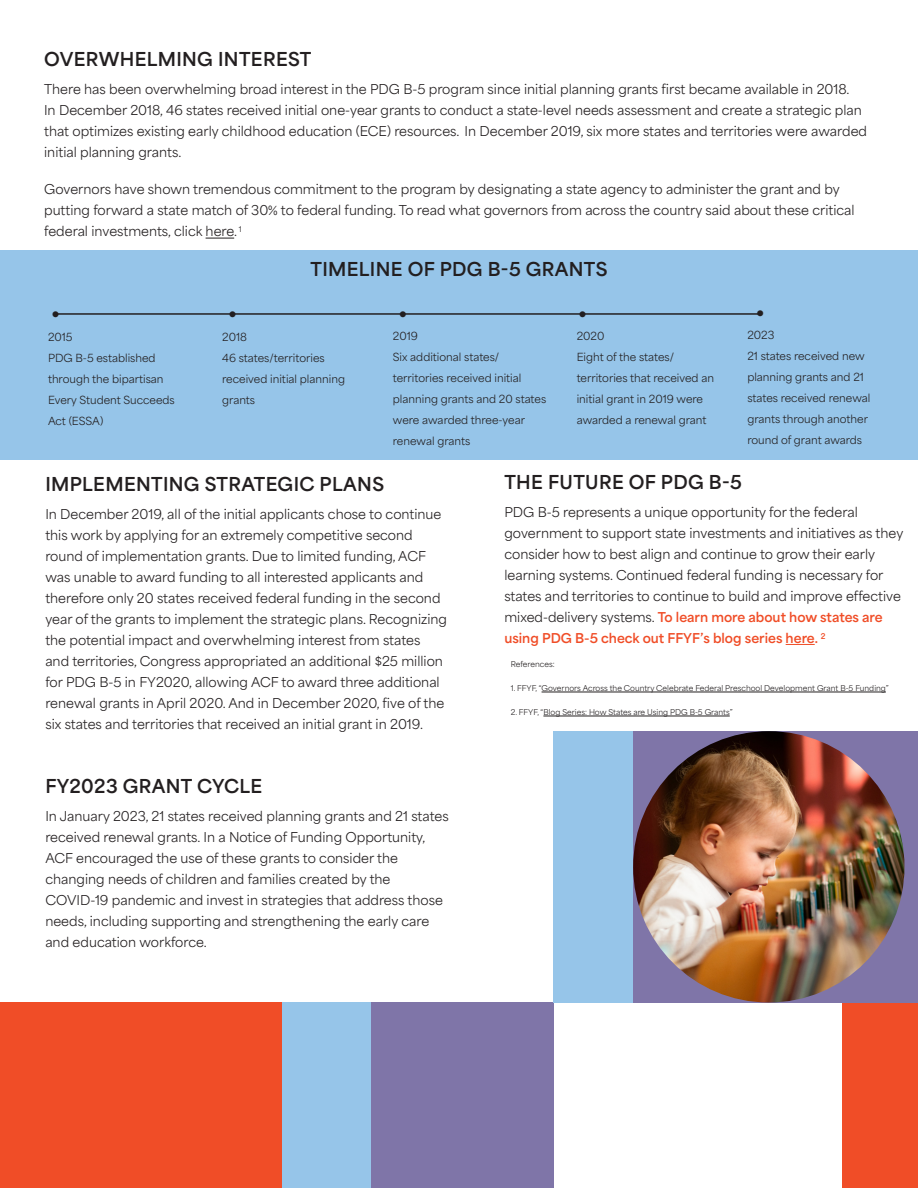
<style>
.page{position:relative;width:918px;height:1188px;background:#fff}
.page>*{position:absolute;margin:0;border:0;box-sizing:border-box;transform-origin:0 0}
.t1{font:700 37.5px "Area Normal";color:#231f20}
.Body{font:700 18px "Area Normal";letter-spacing:.02em;color:#231f20}
.TITLE_M{font:700 18px "Area Normal";letter-spacing:.02em;color:#231f20}
.Body-2{font:12.75px/21px "Area Normal";color:#231f20}
.TITLE_M-2{font:12.75px/21px "Area Normal";color:#231f20}
.Footnote{font:10.5px/21px "Area Normal";color:#231f20}
.Footnote-2{font:7.5px "Area Normal";color:#231f20}
.s1{font-weight:700;color:#f04d27}
</style>
<div class="page">
<div style="left:0;top:250px;width:918px;height:210px;background:#96c5e9"></div>
<svg style="left:206px;top:238px;width:28px;height:1px"></svg>
<hr style="left:542px;top:692px;width:344px;height:1px;background:#231f20">
<hr style="left:543px;top:716px;width:187px;height:1px;background:#231f20">
<div style="left:0;top:1003px;width:283px;height:185px;background:#f04d27"></div>
<div style="left:843px;top:1003px;width:75px;height:185px;background:#f04d27"></div>
<div style="left:371px;top:1003px;width:183px;height:185px;background:#7f75a8"></div>
<div style="left:282px;top:1003px;width:89px;height:185px;background:#96c5e9"></div>
<div style="left:553px;top:731px;width:80px;height:272px;background:#96c5e9"></div>
<div style="left:633px;top:731px;width:285px;height:272px;background:#7f75a8"></div>
<img style="left:633px;top:731px;width:271px;height:272px;border-radius:136px">
<svg style="left:786px;top:644px;width:29px;height:1px"></svg>
<hr style="left:54px;top:313px;width:706px;height:2px;background:#231f20">
<p class="TITLE_M" style="left:44px;top:43px;width:269px">OVERWHELMING INTEREST</p>
<p class="TITLE_M-2" style="left:44px;top:77px;width:825px">There has been overwhelming broad interest in the PDG B-5 program since initial planning grants first became available in 2018.<br>In December 2018, 46 states received initial one-year grants to conduct a state-level needs assessment and create a strategic plan that optimizes existing early childhood education (ECE) resources. In December 2019, six more states and territories were awarded initial planning grants.</p>
<p class="TITLE_M-2" style="left:44px;top:178px;width:812px">Governors have shown tremendous commitment to the program by designating a state agency to administer the grant and by putting forward a state match of 30% to federal funding. To read what governors from across the country said about these critical federal investments, click here. <sup>1</sup></p>
<p class="TITLE_M" style="left:311px;top:253px;width:298px">TIMELINE OF PDG B-5 GRANTS</p>
<p class="t1" style="left:51px;top:269px;width:11px">.</p>
<p class="t1" style="left:228px;top:269px;width:11px">.</p>
<p class="t1" style="left:398px;top:269px;width:11px">.</p>
<p class="t1" style="left:578px;top:269px;width:11px">.</p>
<p class="t1" style="left:756px;top:268px;width:11px">.</p>
<p class="Footnote" style="left:48px;top:325px;width:26px">2015</p>
<p class="Footnote" style="left:48px;top:346px;width:128px">PDG B-5 established through the bipartisan<br>Every Student Succeeds<br>Act (ESSA)</p>
<p class="Footnote" style="left:222px;top:325px;width:26px">2018</p>
<p class="Footnote" style="left:222px;top:346px;width:124px">46 states/territories received initial planning grants</p>
<p class="Footnote" style="left:393px;top:325px;width:27px">2019</p>
<p class="Footnote" style="left:393px;top:346px;width:155px">Six additional states/ territories received initial planning grants and 20 states were awarded three-year renewal grants</p>
<p class="Footnote" style="left:577px;top:324px;width:29px">2020</p>
<p class="Footnote" style="left:577px;top:345px;width:139px">Eight of the states/ territories that received an initial grant in 2019 were awarded a renewal grant</p>
<p class="Footnote" style="left:747px;top:323px;width:29px">2023</p>
<p class="Footnote" style="left:747px;top:344px;width:125px">21 states received new planning grants and 21 states received renewal grants through another round of grant awards</p>
<p class="Body" style="left:45px;top:468px;width:340px">IMPLEMENTING STRATEGIC PLANS</p>
<p class="Body-2" style="left:45px;top:502px;width:403px">In December 2019, all of the initial applicants chose to continue this work by applying for an extremely competitive second round of implementation grants. Due to limited funding, ACF was unable to award funding to all interested applicants and therefore only 20 states received federal funding in the second year of the grants to implement the strategic plans. Recognizing the potential impact and overwhelming interest from states and territories, Congress appropriated an additional $25 million for PDG B-5 in FY2020, allowing ACF to award three additional renewal grants in April 2020. And in December 2020, five of the six states and territories that received an initial grant in 2019.</p>
<p class="Body" style="left:45px;top:770px;width:218px">FY2023 GRANT CYCLE</p>
<p class="Body-2" style="left:45px;top:804px;width:405px">In January 2023, 21 states received planning grants and 21 states received renewal grants. In a Notice of Funding Opportunity, ACF encouraged the use of these grants to consider the changing needs of children and families created by the COVID-19 pandemic and invest in strategies that address those needs, including supporting and strengthening the early care and education workforce.</p>
<p class="Body" style="left:504px;top:466px;width:239px">THE FUTURE OF PDG B-5</p>
<p class="Body-2" style="left:504px;top:500px;width:400px">PDG B-5 represents a unique opportunity for the federal government to support state investments and initiatives as they consider how to best align and continue to grow their early learning systems. Continued federal funding is necessary for states and territories to continue to build and improve effective mixed-delivery systems. <span class="s1">To learn more about how states are using PDG B-5 check out FFYF’s blog series here.</span> <sup>2</sup></p>
<p class="Footnote-2" style="left:511px;top:658px;width:45px">References:</p>
<p class="Footnote-2" style="left:511px;top:682px;width:380px">1. FFYF, “Governors Across the Country Celebrate Federal Preschool Development Grant B-5 Funding”</p>
<p class="Footnote-2" style="left:511px;top:706px;width:223px">2. FFYF, “Blog Series: How States are Using PDG B-5 Grants”</p>
</div>
